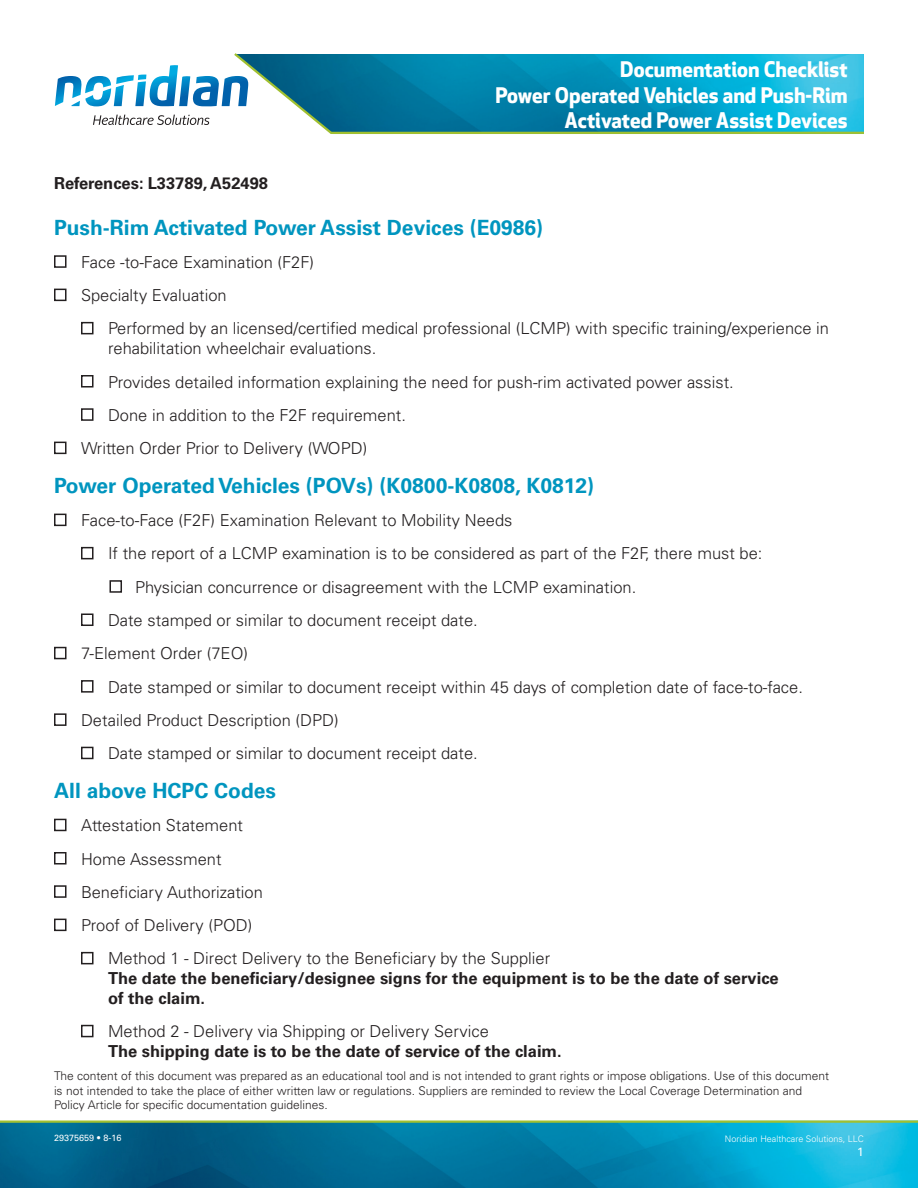
<style>
.page{position:relative;width:918px;height:1188px;background:#fff}
.page>*{position:absolute;margin:0;border:0;box-sizing:border-box;transform-origin:0 0}
.t1{font:700 21px "Univers LT Std";color:#0095bf}
.t2{font:21px/25.2px "Apex New PS Bold Proportional";color:#fff;text-align:right}
.t3{font:300 16.5px/33.3px "Univers LT Std";color:#231f20}
.t4{font:700 16.5px/19.8px "Univers LT Std";color:#231f20}
.t5{font:300 12px/14.4px "Univers LT Std";color:#231f20}
.t6{font:12px "Univers LT Std";color:#fff}
.t7{font:300 9px "Univers LT Std";color:#fff}
.t8{font:9px "Univers LT Std";color:#fff}
.s1{font-family:"Helvetica";font-weight:300}
</style>
<div class="page">
<svg style="left:234px;top:53px;width:630px;height:81px;background:#1f9ab8"></svg>
<svg style="left:93px;top:115px;width:117px;height:10px"></svg>
<svg style="left:55px;top:65px;width:193px;height:41px"></svg>
<img style="left:0;top:1123px;width:918px;height:65px">
<hr style="left:0;top:1120px;width:918px;height:3px;background:#a1c030">
<div style="left:54px;top:255px;width:13px;height:13px;border:2px solid #231f20"></div>
<div style="left:54px;top:289px;width:13px;height:12px;border:2px solid #231f20"></div>
<div style="left:81px;top:322px;width:13px;height:12px;border:2px solid #231f20"></div>
<div style="left:81px;top:375px;width:13px;height:13px;border:2px solid #231f20"></div>
<div style="left:81px;top:408px;width:13px;height:13px;border:2px solid #231f20"></div>
<div style="left:54px;top:442px;width:13px;height:12px;border:2px solid #231f20"></div>
<div style="left:54px;top:514px;width:13px;height:12px;border:2px solid #231f20"></div>
<div style="left:81px;top:547px;width:13px;height:12px;border:2px solid #231f20"></div>
<div style="left:110px;top:580px;width:12px;height:13px;border:2px solid #231f20"></div>
<div style="left:81px;top:614px;width:13px;height:12px;border:2px solid #231f20"></div>
<div style="left:54px;top:647px;width:13px;height:12px;border:2px solid #231f20"></div>
<div style="left:81px;top:680px;width:13px;height:13px;border:2px solid #231f20"></div>
<div style="left:54px;top:713px;width:13px;height:13px;border:2px solid #231f20"></div>
<div style="left:81px;top:747px;width:13px;height:12px;border:2px solid #231f20"></div>
<div style="left:54px;top:819px;width:13px;height:12px;border:2px solid #231f20"></div>
<div style="left:54px;top:852px;width:13px;height:13px;border:2px solid #231f20"></div>
<div style="left:54px;top:885px;width:13px;height:13px;border:2px solid #231f20"></div>
<div style="left:54px;top:919px;width:13px;height:12px;border:2px solid #231f20"></div>
<div style="left:81px;top:952px;width:13px;height:12px;border:2px solid #231f20"></div>
<div style="left:81px;top:1025px;width:13px;height:12px;border:2px solid #231f20"></div>
<p class="t2" style="left:496px;top:58px;width:354px">Documentation Checklist<br>Power Operated Vehicles and Push-Rim<br>Activated Power Assist Devices</p>
<p class="t4" style="left:54px;top:173px;width:216px">References: L33789, A52498</p>
<p class="t1" style="left:54px;top:215px;width:491px">Push-Rim Activated Power Assist Devices (E0986)</p>
<p class="t3" style="left:81px;top:245px;width:235px">Face -to-Face Examination (F2F)<br>Specialty Evaluation</p>
<p class="t3" style="left:108px;top:319px;width:723px;line-height:19.8px">Performed by an licensed/certified medical professional (LCMP) with specific training/experience in rehabilitation wheelchair evaluations.</p>
<p class="t3" style="left:108px;top:365px;width:627px">Provides detailed information explaining the need for push-rim activated power assist.</p>
<p class="t3" style="left:108px;top:398px;width:300px">Done in addition to the F2F requirement.</p>
<p class="t3" style="left:81px;top:432px;width:288px">Written Order Prior to Delivery (WOPD)</p>
<p class="t1" style="left:54px;top:473px;width:542px">Power Operated Vehicles (POVs) (K0800-K0808, K0812)</p>
<p class="t3" style="left:81px;top:504px;width:433px">Face-to-Face (F2F) Examination Relevant to Mobility Needs</p>
<p class="t3" style="left:108px;top:537px;width:656px">If the report of a LCMP examination is to be considered as part of the F2F, there must be:</p>
<p class="t3" style="left:135px;top:570px;width:503px">Physician concurrence or disagreement with the LCMP examination.</p>
<p class="t3" style="left:108px;top:604px;width:371px">Date stamped or similar to document receipt date.</p>
<p class="t3" style="left:81px;top:637px;width:169px">7-Element Order (7EO)</p>
<p class="t3" style="left:108px;top:670px;width:696px">Date stamped or similar to document receipt within 45 days of completion date of face-to-face.</p>
<p class="t3" style="left:81px;top:703px;width:259px">Detailed Product Description (DPD)</p>
<p class="t3" style="left:108px;top:737px;width:371px">Date stamped or similar to document receipt date.</p>
<p class="t1" style="left:54px;top:778px;width:224px">All above HCPC Codes</p>
<p class="t3" style="left:81px;top:809px;width:164px">Attestation Statement</p>
<p class="t3" style="left:81px;top:842px;width:142px">Home Assessment</p>
<p class="t3" style="left:81px;top:875px;width:183px">Beneficiary Authorization</p>
<p class="t3" style="left:81px;top:909px;width:173px">Proof of Delivery (POD)</p>
<p class="t3" style="left:108px;top:942px;width:444px">Method 1 - Direct Delivery to the Beneficiary by the Supplier</p>
<p class="t4" style="left:108px;top:969px;width:672px">The date the beneficiary/designee signs for the equipment is to be the date of service of the claim.</p>
<p class="t3" style="left:108px;top:1015px;width:382px">Method 2 - Delivery via Shipping or Delivery Service</p>
<p class="t4" style="left:108px;top:1042px;width:455px">The shipping date is to be the date of service of the claim.</p>
<p class="t5" style="left:54px;top:1069px;width:777px">The content of this document was prepared as an educational tool and is not intended to grant rights or impose obligations. Use of this document is not intended to take the place of either written law or regulations. Suppliers are reminded to review the Local Coverage Determination and<br>Policy Article for specific documentation guidelines.</p>
<p class="t8" style="left:54px;top:1132px;width:69px">29375659 <span class="s1">•</span> 8-16</p>
<p class="t7" style="left:725px;top:1133px;width:141px">Noridian Healthcare Solutions, LLC</p>
<p class="t6" style="left:857px;top:1144px;width:8px">1</p>
</div>
